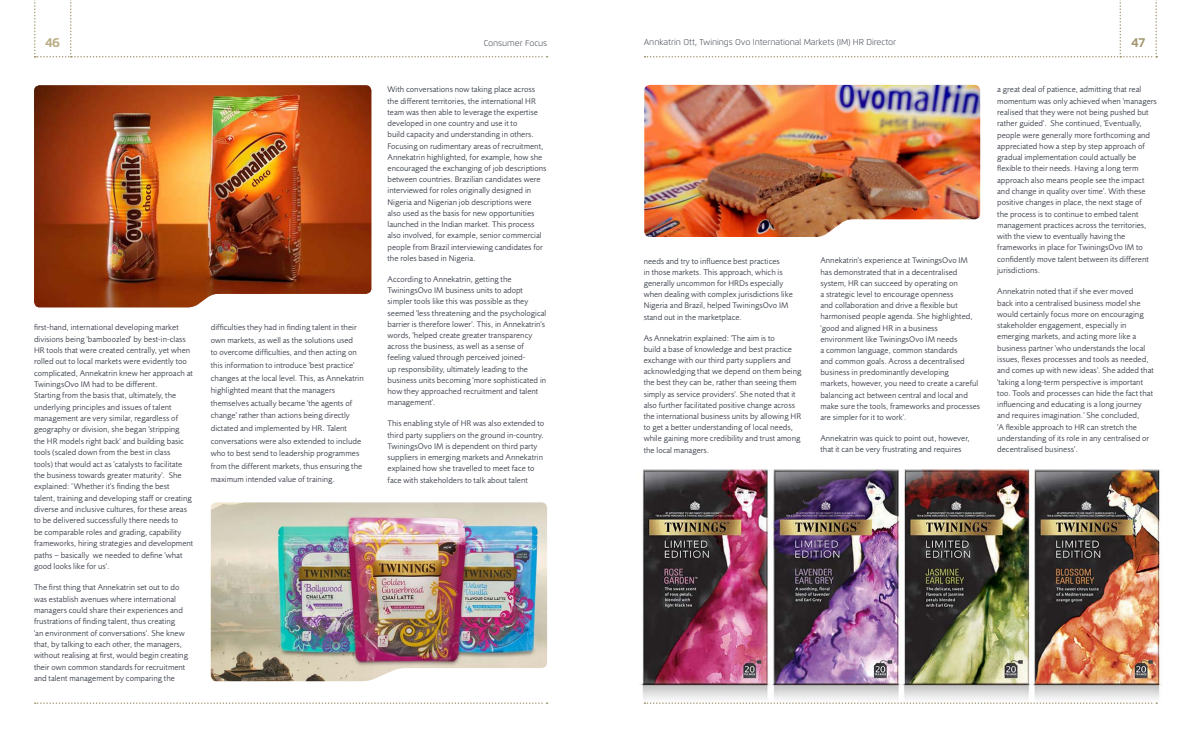
<style>
.page{position:relative;width:1191px;height:738px;background:#fff}
.page>*{position:absolute;margin:0;border:0;box-sizing:border-box;transform-origin:0 0}
.t1{font:700 13px "Flexo";color:#b8ac82}
.t2{font:700 13px "Flexo";color:#a39873}
.t3{font:8.5px/11.2px "Foundry Sans";color:#3f454f}
.t4{font:300 8.5px "Flexo";letter-spacing:-.01em;color:#3f454f}
</style>
<div class="page">
<img style="left:641px;top:469px;width:521px;height:235px">
<svg style="left:644px;top:701px;width:513px;height:2px"></svg>
<img style="left:211px;top:502px;width:336px;height:178px">
<svg style="left:35px;top:702px;width:512px;height:1px"></svg>
<svg style="left:34px;top:0;width:513px;height:57px"></svg>
<svg style="left:644px;top:0;width:513px;height:57px"></svg>
<img style="left:644px;top:85px;width:336px;height:152px">
<img style="left:34px;top:85px;width:337px;height:222px">
<h1 class="t1" style="left:45px;top:34px;width:16px">46</h1>
<p class="t4" style="left:484px;top:38px;width:65px">Consumer Focus</p>
<p class="t4" style="left:643px;top:37px;width:254px">Annkatrin Ott, Twinings Ovo International Markets (IM) HR Director</p>
<h1 class="t2" style="left:1131px;top:34px;width:16px">47</h1>
<p class="t3" style="left:34px;top:321px;width:161px">first-hand, international developing market divisions being 'bamboozled' by best-in-class HR tools that were created centrally, yet when rolled out to local markets were evidently too complicated, Annekatrin knew her approach at TwiningsOvo IM had to be different.<br>Starting from the basis that, ultimately, the underlying principles and issues of talent management are very similar, regardless of geography or division, she began 'stripping<br>the HR models right back' and building basic tools (scaled down from the best in class<br>tools) that would act as 'catalysts to facilitate the business towards greater maturity'. She explained: ' Whether it's finding the best<br>talent, training and developing staff or creating diverse and inclusive cultures, for these areas to be delivered successfully there needs to<br>be comparable roles and grading, capability frameworks, hiring strategies and development paths – basically we needed to define 'what good looks like for us'.</p>
<p class="t3" style="left:34px;top:581px;width:155px">The first thing that Annekatrin set out to do was establish avenues where international managers could share their experiences and frustrations of finding talent, thus creating<br>'an environment of conversations'. She knew that, by talking to each other, the managers, without realising at first, would begin creating their own common standards for recruitment and talent management by comparing the</p>
<p class="t3" style="left:211px;top:320px;width:154px;line-height:12.6px">difficulties they had in finding talent in their own markets, as well as the solutions used<br>to overcome difficulties, and then acting on this information to introduce 'best practice' changes at the local level. This, as Annekatrin highlighted meant that the managers themselves actually became 'the agents of change' rather than actions being directly dictated and implemented by HR. Talent conversations were also extended to include who to best send to leadership programmes from the different markets, thus ensuring the maximum intended value of training.</p>
<p class="t3" style="left:387px;top:84px;width:160px">With conversations now taking place across the different territories, the international HR team was then able to leverage the expertise developed in one country and use it to<br>build capacity and understanding in others.<br>Focusing on rudimentary areas of recruitment, Annekatrin highlighted, for example, how she encouraged the exchanging of job descriptions between countries. Brazilian candidates were interviewed for roles originally designed in Nigeria and Nigerian job descriptions were also used as the basis for new opportunities launched in the Indian market. This process also involved, for example, senior commercial people from Brazil interviewing candidates for the roles based in Nigeria.</p>
<p class="t3" style="left:387px;top:273px;width:160px">According to Annekatrin, getting the TwiningsOvo IM business units to adopt simpler tools like this was possible as they seemed 'less threatening and the psychological barrier is therefore lower'. This, in Annekatrin's words, 'helped create greater transparency across the business, as well as a sense of feeling valued through perceived joined-<br>up responsibility, ultimately leading to the business units becoming 'more sophisticated in how they approached recruitment and talent management'.</p>
<p class="t3" style="left:387px;top:417px;width:158px">This enabling style of HR was also extended to third party suppliers on the ground in-country.<br>TwiningsOvo IM is dependent on third party suppliers in emerging markets and Annekatrin explained how she travelled to meet face to face with stakeholders to talk about talent</p>
<p class="t3" style="left:643px;top:255px;width:151px">needs and try to influence best practices<br>in those markets. This approach, which is generally uncommon for HRDs especially when dealing with complex jurisdictions like Nigeria and Brazil, helped TwiningsOvo IM stand out in the marketplace.</p>
<p class="t3" style="left:643px;top:332px;width:159px">As Annekatrin explained: 'The aim is to<br>build a base of knowledge and best practice exchange with our third party suppliers and acknowledging that we depend on them being the best they can be, rather than seeing them simply as service providers'. She noted that it also further facilitated positive change across the international business units by allowing HR to get a better understanding of local needs, while gaining more credibility and trust among the local managers.</p>
<p class="t3" style="left:820px;top:255px;width:161px">Annekatrin's experience at TwiningsOvo IM has demonstrated that in a decentralised system, HR can succeed by operating on<br>a strategic level to encourage openness<br>and collaboration and drive a flexible but harmonised people agenda. She highlighted, 'good and aligned HR in a business environment like TwiningsOvo IM needs<br>a common language, common standards<br>and common goals. Across a decentralised business in predominantly developing<br>markets, however, you need to create a careful balancing act between central and local and make sure the tools, frameworks and processes are simpler for it to work'.</p>
<p class="t3" style="left:820px;top:432px;width:151px">Annekatrin was quick to point out, however, that it can be very frustrating and requires</p>
<p class="t3" style="left:997px;top:84px;width:161px">a great deal of patience, admitting that real momentum was only achieved when 'managers realised that they were not being pushed but rather guided'. She continued, 'Eventually, people were generally more forthcoming and appreciated how a step by step approach of gradual implementation could actually be flexible to their needs. Having a long term approach also means people see the impact and change in quality over time'. With these positive changes in place, the next stage of<br>the process is to continue to embed talent management practices across the territories, with the view to eventually having the frameworks in place for TwiningsOvo IM to confidently move talent between its different jurisdictions.</p>
<p class="t3" style="left:997px;top:285px;width:158px">Annekatrin noted that if she ever moved<br>back into a centralised business model she would certainly focus more on encouraging stakeholder engagement, especially in emerging markets, and acting more like a business partner 'who understands the local issues, flexes processes and tools as needed, and comes up with new ideas'. She added that 'taking a long-term perspective is important too. Tools and processes can hide the fact that influencing and educating is a long journey and requires imagination.' She concluded,<br>'A flexible approach to HR can stretch the understanding of its role in any centralised or decentralised business'.</p>
</div>
